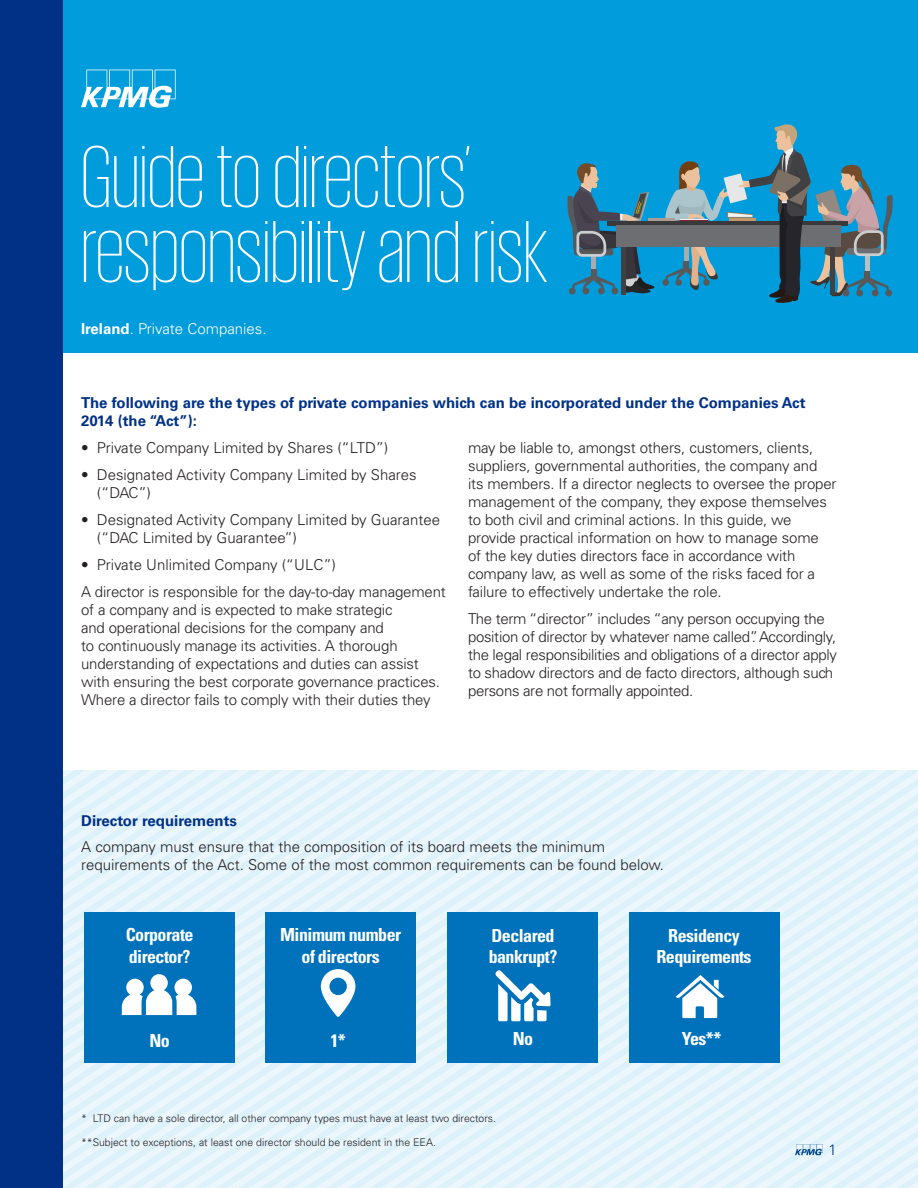
<style>
.page{position:relative;width:918px;height:1188px;background:#fff}
.page>*{position:absolute;margin:0;border:0;box-sizing:border-box;transform-origin:0 0}
.Title_60pt{font:200 90px/75px "KPMG";color:#fff}
.t1{font:700 condensed 18px/21.6px "Univers LT Std";letter-spacing:-.03em;color:#fff}
.Bodycopy_10pt{font:300 15px/18px "Univers LT Std";letter-spacing:-.01em;color:#231f20}
.Bodycopy_10pt-2{font:700 15px/18px "Univers LT Std";color:#003186}
.Header_date{font:300 15px "Univers LT Std";color:#fff}
.Subhead_11pt{font:700 15px "Univers LT Std";color:#003186}
.Bodycopy_11pt{font:300 15px "Univers LT Std";color:#003186}
.Bodycopy_10pt-3{font:300 10.5px "Univers LT Std";color:#231f20}
.s1{font-weight:700}
</style>
<div class="page">
<div style="left:64px;top:770px;width:22px;height:418px;background:#e4f4fb"></div>
<div style="left:86px;top:770px;width:22px;height:418px;background:#e4f4fb"></div>
<div style="left:108px;top:770px;width:22px;height:418px;background:#e4f4fb"></div>
<div style="left:130px;top:770px;width:22px;height:418px;background:#e4f4fb"></div>
<div style="left:152px;top:770px;width:22px;height:418px;background:#e4f4fb"></div>
<div style="left:174px;top:770px;width:22px;height:418px;background:#e4f4fb"></div>
<div style="left:196px;top:770px;width:22px;height:418px;background:#e4f4fb"></div>
<div style="left:218px;top:770px;width:22px;height:418px;background:#e4f4fb"></div>
<div style="left:240px;top:770px;width:22px;height:418px;background:#e4f4fb"></div>
<svg style="left:262px;top:770px;width:22px;height:418px;background:#def0f9"></svg>
<div style="left:284px;top:770px;width:634px;height:418px;background:#e4f4fb"></div>
<div style="left:306px;top:784px;width:612px;height:404px;background:#e4f4fb"></div>
<div style="left:328px;top:799px;width:590px;height:389px;background:#e4f4fb"></div>
<div style="left:350px;top:814px;width:568px;height:374px;background:#e4f4fb"></div>
<div style="left:372px;top:828px;width:546px;height:360px;background:#e4f4fb"></div>
<div style="left:394px;top:843px;width:524px;height:345px;background:#e4f4fb"></div>
<div style="left:416px;top:858px;width:502px;height:330px;background:#e4f4fb"></div>
<div style="left:438px;top:872px;width:480px;height:316px;background:#e4f4fb"></div>
<div style="left:460px;top:887px;width:458px;height:301px;background:#e4f4fb"></div>
<svg style="left:482px;top:902px;width:436px;height:286px;background:#dceff8"></svg>
<div style="left:503px;top:916px;width:415px;height:272px;background:#e4f4fb"></div>
<div style="left:525px;top:931px;width:393px;height:257px;background:#e4f4fb"></div>
<div style="left:547px;top:945px;width:371px;height:243px;background:#e4f4fb"></div>
<div style="left:569px;top:960px;width:349px;height:228px;background:#e4f4fb"></div>
<div style="left:591px;top:975px;width:327px;height:213px;background:#e4f4fb"></div>
<div style="left:613px;top:989px;width:305px;height:199px;background:#e4f4fb"></div>
<div style="left:635px;top:1004px;width:283px;height:184px;background:#e4f4fb"></div>
<div style="left:657px;top:1019px;width:261px;height:169px;background:#e4f4fb"></div>
<div style="left:10px;top:0;width:908px;height:352px;background:#009cdc"></div>
<div style="left:0;top:0;width:63px;height:1188px;background:#003186"></div>
<svg style="left:81px;top:70px;width:95px;height:38px"></svg>
<svg style="left:567px;top:163px;width:88px;height:131px"></svg>
<hr style="left:648px;top:218px;width:26px;height:3px;background:#ad9d95">
<div style="left:621px;top:245px;width:5px;height:49px;background:#414042"></div>
<div style="left:607px;top:221px;width:240px;height:5px;background:#3a393b"></div>
<div style="left:616px;top:226px;width:224px;height:21px;background:#6d6e71"></div>
<svg style="left:664px;top:124px;width:229px;height:179px"></svg>
<div style="left:84px;top:913px;width:151px;height:150px;background:#0072bc"></div>
<svg style="left:122px;top:974px;width:74px;height:41px"></svg>
<div style="left:447px;top:913px;width:151px;height:150px;background:#0072bc"></div>
<svg style="left:496px;top:970px;width:55px;height:51px"></svg>
<div style="left:266px;top:913px;width:150px;height:150px;background:#0072bc"></div>
<svg style="left:321px;top:969px;width:34px;height:48px"></svg>
<div style="left:629px;top:913px;width:151px;height:150px;background:#0072bc"></div>
<svg style="left:676px;top:975px;width:48px;height:43px"></svg>
<svg style="left:679px;top:1033px;width:239px;height:155px;background:#d0e8f5"></svg>
<p class="Title_60pt" style="left:81px;top:137px;width:468px">Guide to directors’ responsibility and risk</p>
<p class="Header_date" style="left:81px;top:320px;width:187px"><span class="s1">Ireland</span>. Private Companies.</p>
<p class="Bodycopy_10pt-2" style="left:81px;top:394px;width:726px">The following are the types of private companies which can be incorporated under the Companies Act<br>2014 (the “Act”):</p>
<p class="Bodycopy_10pt" style="left:81px;top:439px;width:309px">• Private Company Limited by Shares (“LTD”)</p>
<p class="Bodycopy_10pt" style="left:97px;top:466px;width:321px;text-indent:-16px">• Designated Activity Company Limited by Shares (“DAC”)</p>
<p class="Bodycopy_10pt" style="left:97px;top:511px;width:345px;text-indent:-16px">• Designated Activity Company Limited by Guarantee (“DAC Limited by Guarantee”)</p>
<p class="Bodycopy_10pt" style="left:81px;top:556px;width:256px">• Private Unlimited Company (“ULC”)</p>
<p class="Bodycopy_10pt" style="left:81px;top:583px;width:366px">A director is responsible for the day-to-day management of a company and is expected to make strategic<br>and operational decisions for the company and<br>to continuously manage its activities. A thorough understanding of expectations and duties can assist with ensuring the best corporate governance practices.<br>Where a director fails to comply with their duties they</p>
<p class="Bodycopy_10pt" style="left:468px;top:439px;width:370px">may be liable to, amongst others, customers, clients, suppliers, governmental authorities, the company and its members. If a director neglects to oversee the proper management of the company, they expose themselves to both civil and criminal actions. In this guide, we provide practical information on how to manage some<br>of the key duties directors face in accordance with company law, as well as some of the risks faced for a failure to effectively undertake the role.</p>
<p class="Bodycopy_10pt" style="left:468px;top:610px;width:371px">The term “director” includes “any person occupying the position of director by whatever name called”. Accordingly, the legal responsibilities and obligations of a director apply to shadow directors and de facto directors, although such persons are not formally appointed.</p>
<p class="Subhead_11pt" style="left:81px;top:812px;width:157px">Director requirements</p>
<p class="Bodycopy_10pt" style="left:81px;top:838px;width:584px">A company must ensure that the composition of its board meets the minimum requirements of the Act. Some of the most common requirements can be found below.</p>
<p class="t1" style="left:126px;top:924px;width:69px">Corporate director?</p>
<p class="t1" style="left:280px;top:924px;width:122px;text-align:center">Minimum number of directors</p>
<p class="t1" style="left:489px;top:925px;width:70px">Declared bankrupt?</p>
<p class="t1" style="left:657px;top:925px;width:97px;text-align:center">Residency<br>Requirements</p>
<p class="t1" style="left:149px;top:1030px;width:22px">No</p>
<p class="t1" style="left:330px;top:1030px;width:17px">1*</p>
<p class="t1" style="left:513px;top:1028px;width:22px">No</p>
<p class="t1" style="left:682px;top:1028px;width:41px">Yes**</p>
<p class="Bodycopy_10pt-3" style="left:81px;top:1112px;width:417px">* LTD can have a sole director, all other company types must have at least two directors.</p>
<p class="Bodycopy_10pt-3" style="left:81px;top:1136px;width:356px">**Subject to exceptions, at least one director should be resident in the EEA.</p>
<p class="Bodycopy_11pt" style="left:829px;top:1140px;width:10px">1</p>
</div>
